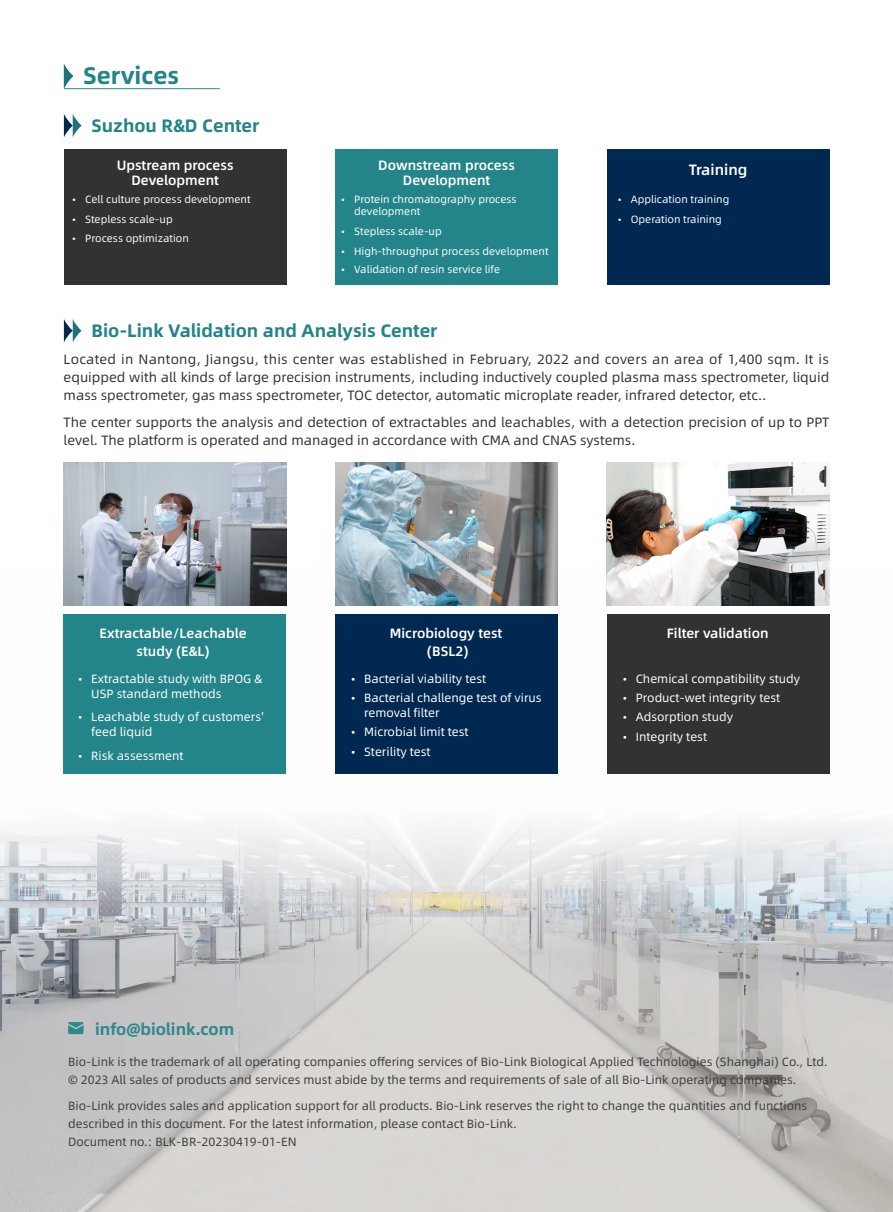
<style>
.page{position:relative;width:893px;height:1212px;background:#fff}
.page>*{position:absolute;margin:0;border:0;box-sizing:border-box;transform-origin:0 0}
.t1{font:700 24px "Alibaba Pu Hui Ti";color:#238489}
.t2{font:700 18px "Alibaba Pu Hui Ti";color:#238489}
.t3{font:700 16.5px "Alibaba Pu Hui Ti";color:#31888d}
.t4{font:500 15px "Alibaba Pu Hui Ti";color:#fff}
.t5{font:13.5px/18px "Alibaba Pu Hui Ti";color:#323232;text-align:justify}
.t6{font:500 13.5px/15px "Alibaba Pu Hui Ti";color:#fff;text-align:center}
.t7{font:12px/18px "Alibaba Pu Hui Ti";color:#3e3e3f}
.t8{font:12px/15px "Alibaba Pu Hui Ti";color:#fff}
.t9{font:10.5px/12px "Alibaba Pu Hui Ti";color:#fff}
</style>
<div class="page">
<img style="left:0;top:566px;width:893px;height:646px">
<svg style="left:64px;top:114px;width:18px;height:23px"></svg>
<svg style="left:64px;top:319px;width:18px;height:23px"></svg>
<div style="left:64px;top:149px;width:222px;height:136px;background:#323232"></div>
<div style="left:335px;top:149px;width:223px;height:136px;background:#238489"></div>
<div style="left:607px;top:149px;width:222px;height:136px;background:#002851"></div>
<div style="left:64px;top:614px;width:222px;height:160px;background:#238489"></div>
<div style="left:335px;top:614px;width:223px;height:160px;background:#002851"></div>
<div style="left:607px;top:614px;width:222px;height:160px;background:#323232"></div>
<img style="left:64px;top:462px;width:222px;height:144px">
<img style="left:607px;top:462px;width:222px;height:144px">
<img style="left:335px;top:462px;width:223px;height:144px">
<svg style="left:64px;top:64px;width:9px;height:24px"></svg>
<hr style="left:64px;top:88px;width:155px;height:1px;background:#31888d">
<svg style="left:68px;top:1022px;width:16px;height:12px"></svg>
<p class="t1" style="left:83px;top:57px;width:98px">Services</p>
<p class="t2" style="left:91px;top:111px;width:169px">Suzhou R&amp;D Center</p>
<p class="t6" style="left:117px;top:157px;width:118px">Upstream process<br>Development</p>
<p class="t6" style="left:378px;top:157px;width:138px">Downstream process<br>Development</p>
<p class="t4" style="left:689px;top:158px;width:60px">Training</p>
<p class="t9" style="left:72px;top:193px;width:180px">• Cell culture process development</p>
<p class="t9" style="left:72px;top:212px;width:102px">• Stepless scale-up</p>
<p class="t9" style="left:72px;top:232px;width:118px">• Process optimization</p>
<p class="t9" style="left:354px;top:193px;width:164px;text-indent:-13px">• Protein chromatography process development</p>
<p class="t9" style="left:341px;top:224px;width:102px">• Stepless scale-up</p>
<p class="t9" style="left:341px;top:245px;width:209px">• High-throughput process development</p>
<p class="t9" style="left:341px;top:263px;width:160px">• Validation of resin service life</p>
<p class="t9" style="left:618px;top:193px;width:113px">• Application training</p>
<p class="t9" style="left:618px;top:212px;width:105px">• Operation training</p>
<p class="t2" style="left:91px;top:316px;width:348px">Bio-Link Validation and Analysis Center</p>
<p class="t5" style="left:64px;top:349px;width:767px">Located in Nantong, Jiangsu, this center was established in February, 2022 and covers an area of 1,400 sqm. It is equipped with all kinds of large precision instruments, including inductively coupled plasma mass spectrometer, liquid mass spectrometer, gas mass spectrometer, TOC detector, automatic microplate reader, infrared detector, etc..</p>
<p class="t5" style="left:64px;top:412px;width:767px">The center supports the analysis and detection of extractables and leachables, with a detection precision of up to PPT level. The platform is operated and managed in accordance with CMA and CNAS systems.</p>
<p class="t6" style="left:99px;top:623px;width:149px;line-height:18px">Extractable/Leachable study (E&amp;L)</p>
<p class="t6" style="left:390px;top:625px;width:114px">Microbiology test</p>
<p class="t6" style="left:427px;top:643px;width:43px">(BSL2)</p>
<p class="t8" style="left:91px;top:670px;width:173px;text-indent:-13px">• Extractable study with BPOG &amp;<br>USP standard methods</p>
<p class="t8" style="left:91px;top:709px;width:174px;text-indent:-13px">• Leachable study of customers' feed liquid</p>
<p class="t8" style="left:79px;top:747px;width:107px">• Risk assessment</p>
<p class="t8" style="left:351px;top:670px;width:136px">• Bacterial viability test</p>
<p class="t8" style="left:364px;top:690px;width:179px;text-indent:-13px">• Bacterial challenge test of virus removal filter</p>
<p class="t8" style="left:351px;top:724px;width:119px">• Microbial limit test</p>
<p class="t8" style="left:351px;top:743px;width:81px">• Sterility test</p>
<p class="t6" style="left:667px;top:625px;width:103px">Filter validation</p>
<p class="t8" style="left:623px;top:670px;width:179px">• Chemical compatibility study</p>
<p class="t8" style="left:623px;top:690px;width:159px">• Product-wet integrity test</p>
<p class="t8" style="left:623px;top:709px;width:111px">• Adsorption study</p>
<p class="t8" style="left:623px;top:728px;width:86px">• Integrity test</p>
<p class="t3" style="left:95px;top:1016px;width:141px">info@biolink.com</p>
<p class="t7" style="left:68px;top:1052px;width:761px">Bio-Link is the trademark of all operating companies offering services of Bio-Link Biological Applied Technologies (Shanghai) Co., Ltd.</p>
<p class="t7" style="left:68px;top:1070px;width:730px">© 2023 All sales of products and services must abide by the terms and requirements of sale of all Bio-Link operating companies.</p>
<p class="t7" style="left:68px;top:1096px;width:741px">Bio-Link provides sales and application support for all products. Bio-Link reserves the right to change the quantities and functions described in this document. For the latest information, please contact Bio-Link.<br>Document no.: BLK-BR-20230419-01-EN</p>
</div>
